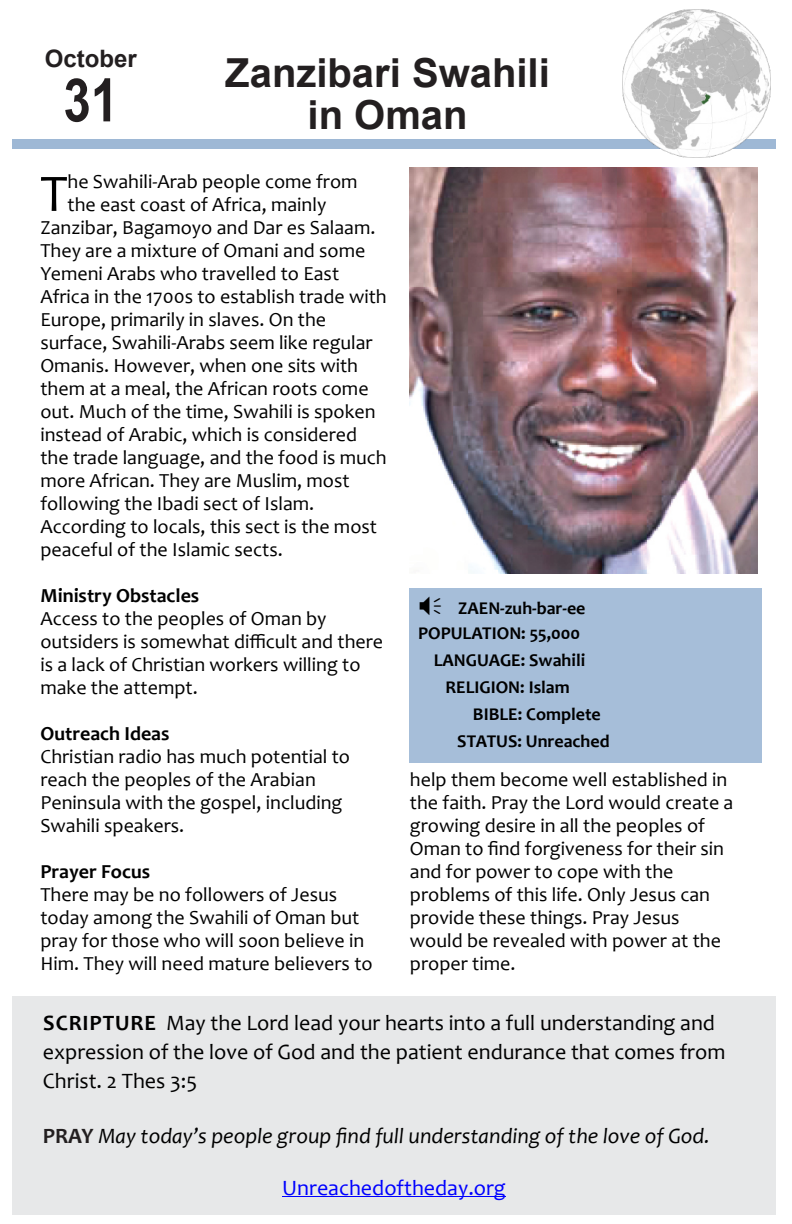
<style>
.page{position:relative;width:792px;height:1224px;background:#fff}
.page>*{position:absolute;margin:0;border:0;box-sizing:border-box;transform-origin:0 0}
.t1{font:700 60px "Arial Narrow";color:#231f20}
.t2{font:53.2px "Candara";color:#000}
.t3{font:700 40px/42px "Arial";color:#231f20;text-align:center}
.t4{font:700 24px "Arial";color:#231f20}
.t5{font:22px/29px "Candara";color:#000}
.t6{font:italic 22px "Candara";color:#000}
.t7{font:22px "Candara";color:#00f}
.t8{font:20px/23px "Candara";color:#000}
.t9{font:700 20px "Candara";color:#000}
.t10{font:700 18px/25px "Candara";color:#000;text-align:right}
.s1{font-weight:700}
.s2{font-weight:700;font-style:normal;color:#231f20}
</style>
<div class="page">
<div style="left:12px;top:997px;width:764px;height:218px;background:#e7e8e9"></div>
<div style="left:12px;top:139px;width:764px;height:9px;background:#9eb8d5"></div>
<div style="left:409px;top:588px;width:353px;height:175px;background:#a6bed9"></div>
<hr style="left:282px;top:1197px;width:224px;height:1px;background:#00f">
<img style="left:409px;top:167px;width:349px;height:407px">
<img style="left:622px;top:10px;width:148px;height:148px">
<p class="t4" style="left:45px;top:50px;width:94px">October</p>
<h1 class="t1" style="left:63px;top:78px;width:56px">31</h1>
<h3 class="t3" style="left:225px;top:56px;width:326px">Zanzibari Swahili in Oman</h3>
<h2 class="t2" style="left:40px;top:172px;width:29px">T</h2>
<p class="t8" style="left:68px;top:172px;width:292px">he Swahili-Arab people come from</p>
<p class="t8" style="left:68px;top:195px;width:260px">the east coast of Africa, mainly</p>
<p class="t8" style="left:40px;top:218px;width:337px">Zanzibar, Bagamoyo and Dar es Salaam.</p>
<p class="t8" style="left:40px;top:241px;width:327px">They are a mixture of Omani and some</p>
<p class="t8" style="left:40px;top:264px;width:300px">Yemeni Arabs who travelled to East</p>
<p class="t8" style="left:40px;top:287px;width:348px">Africa in the 1700s to establish trade with</p>
<p class="t8" style="left:40px;top:310px;width:287px">Europe, primarily in slaves. On the</p>
<p class="t8" style="left:40px;top:333px;width:334px">surface, Swahili-Arabs seem like regular</p>
<p class="t8" style="left:40px;top:356px;width:319px">Omanis. However, when one sits with</p>
<p class="t8" style="left:40px;top:379px;width:330px">them at a meal, the African roots come</p>
<p class="t8" style="left:40px;top:402px;width:337px">out. Much of the time, Swahili is spoken</p>
<p class="t8" style="left:40px;top:425px;width:318px">instead of Arabic, which is considered</p>
<p class="t8" style="left:40px;top:448px;width:348px">the trade language, and the food is much</p>
<p class="t8" style="left:40px;top:471px;width:311px">more African. They are Muslim, most</p>
<p class="t8" style="left:40px;top:494px;width:275px">following the Ibadi sect of Islam.</p>
<p class="t8" style="left:40px;top:517px;width:338px">According to locals, this sect is the most</p>
<p class="t8" style="left:40px;top:540px;width:244px">peaceful of the Islamic sects.</p>
<p class="t9" style="left:40px;top:587px;width:160px">Ministry Obstacles</p>
<p class="t8" style="left:40px;top:609px;width:344px">Access to the peoples of Oman by outsiders is somewhat difficult and there is a lack of Christian workers willing to make the attempt.</p>
<p class="t9" style="left:40px;top:725px;width:131px">Outreach Ideas</p>
<p class="t8" style="left:40px;top:747px;width:311px">Christian radio has much potential to reach the peoples of the Arabian<br>Peninsula with the gospel, including<br>Swahili speakers.</p>
<p class="t9" style="left:40px;top:863px;width:111px">Prayer Focus</p>
<p class="t8" style="left:40px;top:885px;width:334px">There may be no followers of Jesus today among the Swahili of Oman but pray for those who will soon believe in Him. They will need mature believers to</p>
<p class="t10" style="left:418px;top:598px;width:169px">ZAEN-zuh-bar-ee<br>POPULATION: 55,000</p>
<p class="t10" style="left:434px;top:650px;width:153px">LANGUAGE: Swahili</p>
<p class="t10" style="left:446px;top:677px;width:126px">RELIGION: Islam</p>
<p class="t10" style="left:473px;top:704px;width:129px">BIBLE: Complete</p>
<p class="t10" style="left:457px;top:731px;width:154px">STATUS: Unreached</p>
<p class="t8" style="left:410px;top:770px;width:325px">help them become well established in the faith. Pray the Lord would create a growing desire in all the peoples of<br>Oman to find forgiveness for their sin and for power to cope with the problems of this life. Only Jesus can provide these things. Pray Jesus would be revealed with power at the proper time.</p>
<p class="t5" style="left:43px;top:1011px;width:684px"><span class="s1">SCRIPTURE</span> May the Lord lead your hearts into a full understanding and expression of the love of God and the patient endurance that comes from<br>Christ. 2 Thes 3:5</p>
<p class="t6" style="left:43px;top:1127px;width:669px"><span class="s2">PRAY</span> May today’s people group find full understanding of the love of God.</p>
<p class="t7" style="left:282px;top:1180px;width:225px">Unreachedoftheday.org</p>
</div>
